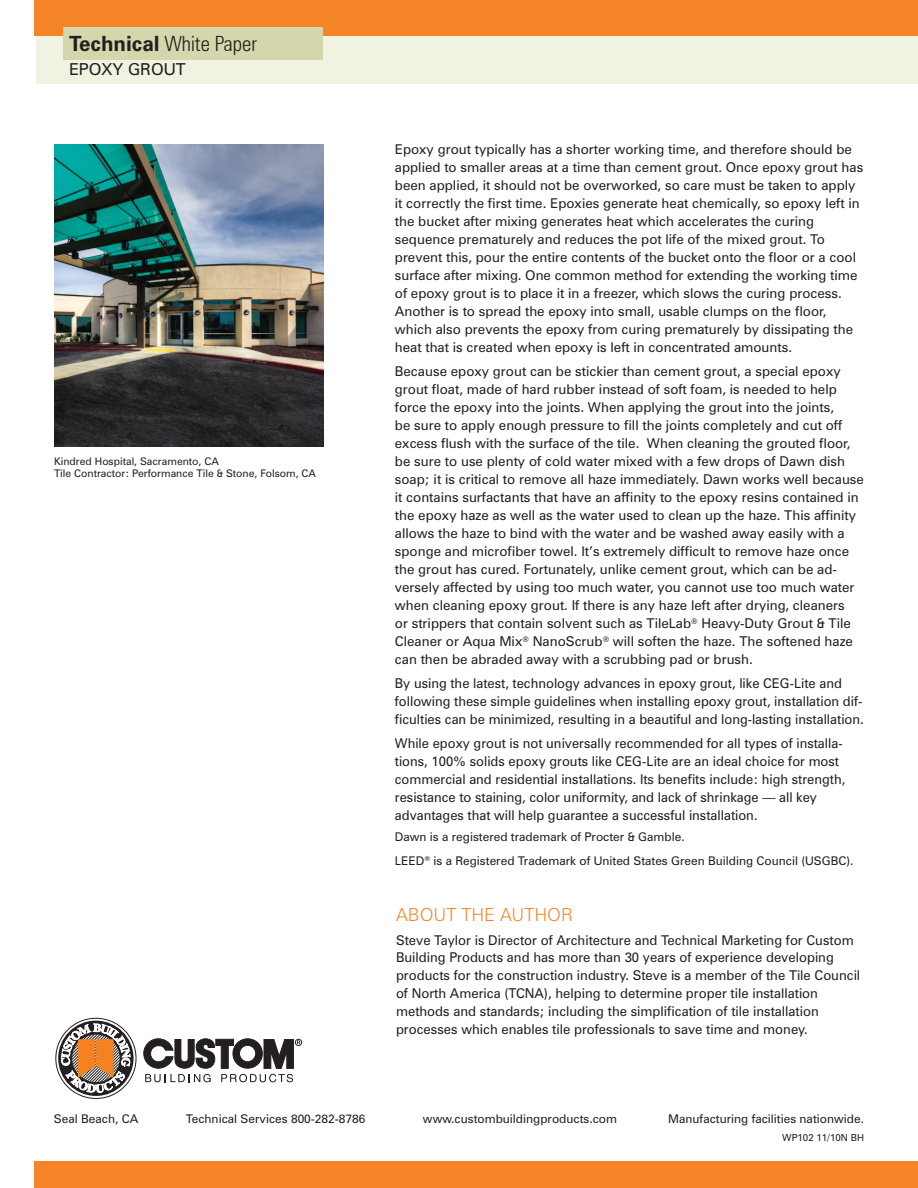
<style>
.page{position:relative;width:918px;height:1188px;background:#fff}
.page>*{position:absolute;margin:0;border:0;box-sizing:border-box;transform-origin:0 0}
.t1{font:300 condensed 21px "Zurich BT";color:#231f20}
.t2{font:300 18px "Zurich BT";color:#f58427}
.t3{font:16.5px "Zurich BT";color:#231f20}
.t4{font:13.5px/18px "Zurich BT";color:#231f20}
.t5{font:12px/24px "Zurich BT";color:#231f20}
.t6{font:10.5px/12.6px "Zurich BT";color:#231f20}
.t7{font:9.75px "Zurich BT";color:#231f20}
.s1{font-weight:700;font-stretch:normal}
</style>
<div class="page">
<svg style="left:56px;top:1018px;width:80px;height:80px"></svg>
<div style="left:58px;top:1021px;width:76px;height:75px;border:2px solid #231f20;border-radius:50%"></div>
<svg style="left:143px;top:1038px;width:157px;height:44px"></svg>
<div style="left:295px;top:1039px;width:7px;height:7px;border:1px solid #231f20;border-radius:50%"></div>
<svg style="left:61px;top:1019px;width:69px;height:74px"></svg>
<div style="left:35px;top:1161px;width:883px;height:27px;background:#f58427"></div>
<div style="left:36px;top:0;width:882px;height:84px;background:#f0f2e2"></div>
<div style="left:35px;top:0;width:883px;height:36px;background:#f58427"></div>
<div style="left:63px;top:27px;width:260px;height:33px;background:#d3d7ab"></div>
<img style="left:54px;top:144px;width:270px;height:303px">
<h1 class="t1" style="left:69px;top:31px;width:190px"><span class="s1">Technical</span> White Paper</h1>
<p class="t3" style="left:69px;top:59px;width:118px">EPOXY GROUT</p>
<p class="t6" style="left:54px;top:455px;width:264px">Kindred Hospital, Sacramento, CA<br>Tile Contractor: Performance Tile &amp; Stone, Folsom, CA</p>
<p class="t4" style="left:395px;top:140px;width:470px">Epoxy grout typically has a shorter working time, and therefore should be applied to smaller areas at a time than cement grout. Once epoxy grout has been applied, it should not be overworked, so care must be taken to apply it correctly the first time. Epoxies generate heat chemically, so epoxy left in the bucket after mixing generates heat which accelerates the curing sequence prematurely and reduces the pot life of the mixed grout. To prevent this, pour the entire contents of the bucket onto the floor or a cool surface after mixing. One common method for extending the working time of epoxy grout is to place it in a freezer, which slows the curing process.<br>Another is to spread the epoxy into small, usable clumps on the floor, which also prevents the epoxy from curing prematurely by dissipating the heat that is created when epoxy is left in concentrated amounts.</p>
<p class="t4" style="left:395px;top:362px;width:471px">Because epoxy grout can be stickier than cement grout, a special epoxy grout float, made of hard rubber instead of soft foam, is needed to help force the epoxy into the joints. When applying the grout into the joints,<br>be sure to apply enough pressure to fill the joints completely and cut off excess flush with the surface of the tile. When cleaning the grouted floor, be sure to use plenty of cold water mixed with a few drops of Dawn dish soap; it is critical to remove all haze immediately. Dawn works well because it contains surfactants that have an affinity to the epoxy resins contained in the epoxy haze as well as the water used to clean up the haze. This affinity allows the haze to bind with the water and be washed away easily with a sponge and microfiber towel. It’s extremely difficult to remove haze once the grout has cured. Fortunately, unlike cement grout, which can be ad&shy;versely affected by using too much water, you cannot use too much water when cleaning epoxy grout. If there is any haze left after drying, cleaners<br>or strippers that contain solvent such as TileLab<sup>®</sup> Heavy-Duty Grout &amp; Tile Cleaner or Aqua Mix<sup>®</sup> NanoScrub<sup>®</sup> will soften the haze. The softened haze can then be abraded away with a scrubbing pad or brush.</p>
<p class="t4" style="left:395px;top:674px;width:470px">By using the latest, technology advances in epoxy grout, like CEG-Lite and following these simple guidelines when installing epoxy grout, installation dif&shy;ficulties can be minimized, resulting in a beautiful and long-lasting installation.</p>
<p class="t4" style="left:395px;top:734px;width:452px">While epoxy grout is not universally recommended for all types of installa&shy;tions, 100% solids epoxy grouts like CEG-Lite are an ideal choice for most commercial and residential installations. Its benefits include: high strength, resistance to staining, color uniformity, and lack of shrinkage — all key advantages that will help guarantee a successful installation.</p>
<p class="t5" style="left:395px;top:825px;width:460px">Dawn is a registered trademark of Procter &amp; Gamble.<br>LEED<sup>®</sup> is a Registered Trademark of United States Green Building Council (USGBC).</p>
<h2 class="t2" style="left:396px;top:903px;width:179px">ABOUT THE AUTHOR</h2>
<p class="t4" style="left:396px;top:931px;width:466px">Steve Taylor is Director of Architecture and Technical Marketing for Custom Building Products and has more than 30 years of experience developing products for the construction industry. Steve is a member of the Tile Council of North America (TCNA), helping to determine proper tile installation methods and standards; including the simplification of tile installation processes which enables tile professionals to save time and money.</p>
<p class="t5" style="left:54px;top:1107px;width:86px">Seal Beach, CA</p>
<p class="t5" style="left:186px;top:1107px;width:181px">Technical Services 800-282-8786</p>
<p class="t5" style="left:423px;top:1107px;width:196px">www.custombuildingproducts.com</p>
<p class="t5" style="left:668px;top:1107px;width:197px">Manufacturing facilities nationwide.</p>
<p class="t7" style="left:782px;top:1132px;width:83px">WP102 11/10N BH</p>
</div>
